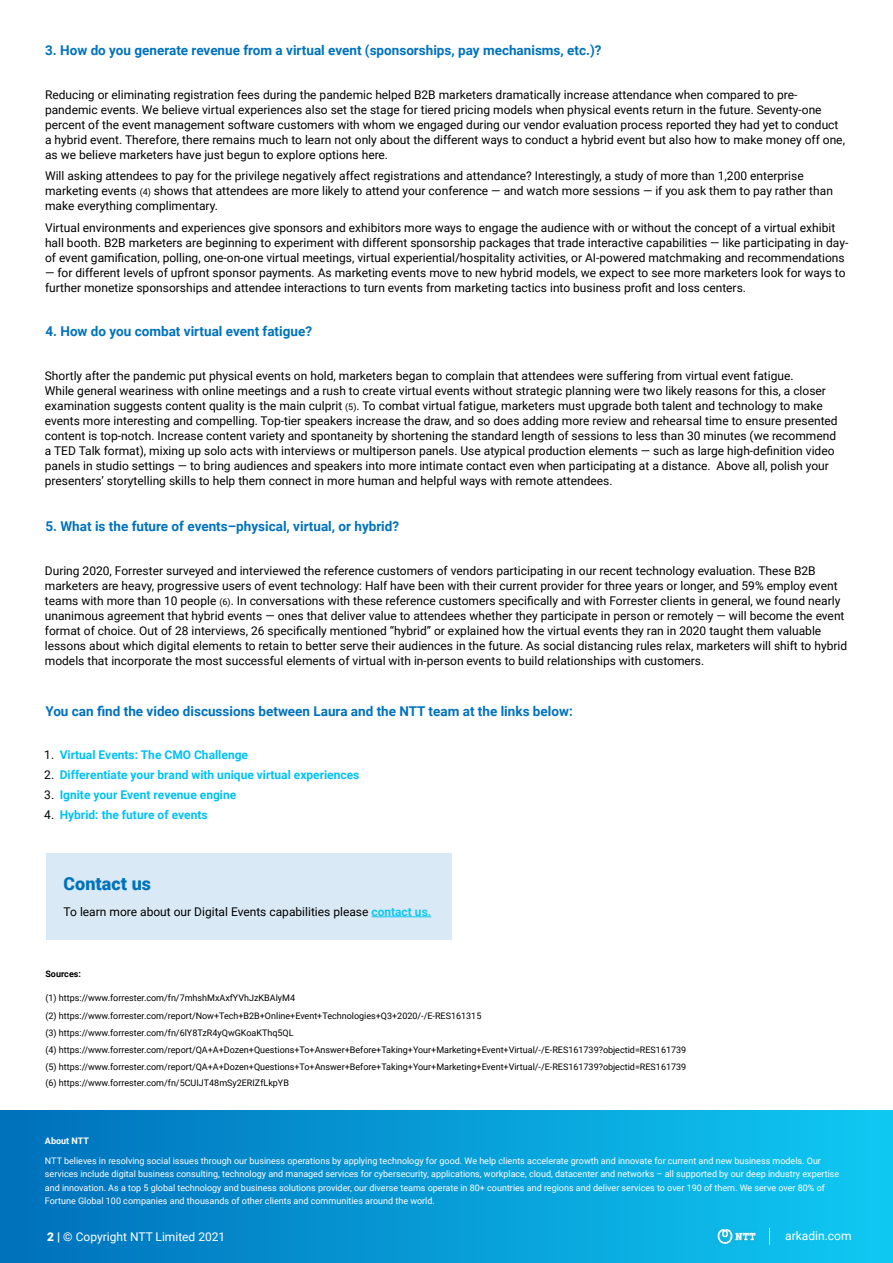
<style>
.page{position:relative;width:893px;height:1263px;background:#fff}
.page>*{position:absolute;margin:0;border:0;box-sizing:border-box;transform-origin:0 0}
.t1{font:900 18px "Roboto";color:#0072bc}
.t2{font:700 13.5px "Roboto";color:#0072bc}
.t3{font:12px/15px "Roboto";color:#000}
.t4{font:700 12px "Roboto";color:#00c1f5}
.t5{font:12px "Roboto";color:#fff}
.t6{font:9px/13.5px "Roboto";color:#fff}
.t7{font:9px/16.8px "Roboto";color:#000}
.t8{font:700 9px "Roboto";color:#fff}
.t9{font:700 9px "Roboto";color:#000}
.s1{font-size:9px}
.s2{font-weight:400;color:#000}
.s3{font-weight:700;color:#0fc8f2}
.s4{font-weight:900}
</style>
<div class="page">
<div style="left:0;top:1110px;width:893px;height:153px;background:linear-gradient(to right,#0070bb,#0fc9f3)"></div>
<img style="left:714px;top:1228px;width:44px;height:16px">
<svg style="left:769px;top:1228px;width:1px;height:16px"></svg>
<div style="left:46px;top:854px;width:406px;height:86px;background:#d9e9f5"></div>
<hr style="left:371px;top:916px;width:60px;height:1px;background:#0fc8f2">
<p class="t2" style="left:45px;top:41px;width:558px">3. How do you generate revenue from a virtual event (sponsorships, pay mechanisms, etc.)?</p>
<p class="t3" style="left:45px;top:87px;width:801px">Reducing or eliminating registration fees during the pandemic helped B2B marketers dramatically increase attendance when compared to pre&shy;pandemic events. We believe virtual experiences also set the stage for tiered pricing models when physical events return in the future. Seventy-one percent of the event management software customers with whom we engaged during our vendor evaluation process reported they had yet to conduct a hybrid event. Therefore, there remains much to learn not only about the different ways to conduct a hybrid event but also how to make money off one, as we believe marketers have just begun to explore options here.</p>
<p class="t3" style="left:45px;top:168px;width:789px">Will asking attendees to pay for the privilege negatively affect registrations and attendance? Interestingly, a study of more than 1,200 enterprise marketing events <span class="s1">(4)</span> shows that attendees are more likely to attend your conference — and watch more sessions — if you ask them to pay rather than make everything complimentary.</p>
<p class="t3" style="left:45px;top:219px;width:805px">Virtual environments and experiences give sponsors and exhibitors more ways to engage the audience with or without the concept of a virtual exhibit hall booth. B2B marketers are beginning to experiment with different sponsorship packages that trade interactive capabilities — like participating in day&shy;of event gamification, polling, one-on-one virtual meetings, virtual experiential/hospitality activities, or AI-powered matchmaking and recommendations</p>
<p class="t3" style="left:45px;top:264px;width:802px">— for different levels of upfront sponsor payments. As marketing events move to new hybrid models, we expect to see more marketers look for ways to further monetize sponsorships and attendee interactions to turn events from marketing tactics into business profit and loss centers.</p>
<p class="t2" style="left:45px;top:321px;width:268px">4. How do you combat virtual event fatigue?</p>
<p class="t3" style="left:45px;top:367px;width:794px">Shortly after the pandemic put physical events on hold, marketers began to complain that attendees were suffering from virtual event fatigue.<br>While general weariness with online meetings and a rush to create virtual events without strategic planning were two likely reasons for this, a closer examination suggests content quality is the main culprit <span class="s1">(5)</span>. To combat virtual fatigue, marketers must upgrade both talent and technology to make events more interesting and compelling. Top-tier speakers increase the draw, and so does adding more review and rehearsal time to ensure presented content is top-notch. Increase content variety and spontaneity by shortening the standard length of sessions to less than 30 minutes (we recommend a TED Talk format), mixing up solo acts with interviews or multiperson panels. Use atypical production elements — such as large high-definition video panels in studio settings — to bring audiences and speakers into more intimate contact even when participating at a distance. Above all, polish your presenters’ storytelling skills to help them connect in more human and helpful ways with remote attendees.</p>
<p class="t2" style="left:45px;top:517px;width:355px">5. What is the future of events–physical, virtual, or hybrid?</p>
<p class="t3" style="left:45px;top:563px;width:804px">During 2020, Forrester surveyed and interviewed the reference customers of vendors participating in our recent technology evaluation. These B2B marketers are heavy, progressive users of event technology: Half have been with their current provider for three years or longer, and 59% employ event teams with more than 10 people <span class="s1">(6)</span>. In conversations with these reference customers specifically and with Forrester clients in general, we found nearly unanimous agreement that hybrid events — ones that deliver value to attendees whether they participate in person or remotely — will become the event format of choice. Out of 28 interviews, 26 specifically mentioned “hybrid” or explained how the virtual events they ran in 2020 taught them valuable lessons about which digital elements to retain to better serve their audiences in the future. As social distancing rules relax, marketers will shift to hybrid models that incorporate the most successful elements of virtual with in-person events to build relationships with customers.</p>
<p class="t2" style="left:45px;top:702px;width:529px">You can find the video discussions between Laura and the NTT team at the links below:</p>
<p class="t4" style="left:44px;top:747px;width:205px"><span class="s2">1.</span> Virtual Events: The CMO Challenge</p>
<p class="t4" style="left:44px;top:767px;width:317px"><span class="s2">2.</span> Differentiate your brand with unique virtual experiences</p>
<p class="t4" style="left:44px;top:786px;width:194px"><span class="s2">3.</span> Ignite your Event revenue engine</p>
<p class="t4" style="left:44px;top:806px;width:165px"><span class="s2">4.</span> Hybrid: the future of events</p>
<h1 class="t1" style="left:64px;top:871px;width:89px">Contact us</h1>
<p class="t3" style="left:64px;top:904px;width:369px">To learn more about our Digital Events capabilities please <span class="s3">contact us.</span></p>
<p class="t9" style="left:45px;top:967px;width:37px">Sources:</p>
<p class="t7" style="left:45px;top:988px;width:437px;line-height:18.5px">(1) https://www.forrester.com/fn/7mhshMxAxfYVhJzKBAlyM4<br>(2) https://www.forrester.com/report/Now+Tech+B2B+Online+Event+Technologies+Q3+2020/-/E-RES161315</p>
<p class="t7" style="left:45px;top:1024px;width:642px">(3) https://www.forrester.com/fn/6lY8TzR4yQwGKoaKThq5QL<br>(4) https://www.forrester.com/report/QA+A+Dozen+Questions+To+Answer+Before+Taking+Your+Marketing+Event+Virtual/-/E-RES161739?objectid=RES161739 (5) https://www.forrester.com/report/QA+A+Dozen+Questions+To+Answer+Before+Taking+Your+Marketing+Event+Virtual/-/E-RES161739?objectid=RES161739 (6) https://www.forrester.com/fn/5CUIJT48mSy2ERIZfLkpYB</p>
<p class="t8" style="left:45px;top:1134px;width:45px">About NTT</p>
<p class="t6" style="left:45px;top:1153px;width:796px">NTT believes in resolving social issues through our business operations by applying technology for good. We help clients accelerate growth and innovate for current and new business models. Our services include digital business consulting, technology and managed services for cybersecurity, applications, workplace, cloud, datacenter and networks – all supported by our deep industry expertise and innovation. As a top 5 global technology and business solutions provider, our diverse teams operate in 80+ countries and regions and deliver services to over 190 of them. We serve over 80% of Fortune Global 100 companies and thousands of other clients and communities around the world.</p>
<p class="t5" style="left:47px;top:1228px;width:180px"><span class="s4">2 |</span> © Copyright NTT Limited 2021</p>
<p class="t5" style="left:785px;top:1227px;width:68px">arkadin.com</p>
</div>
